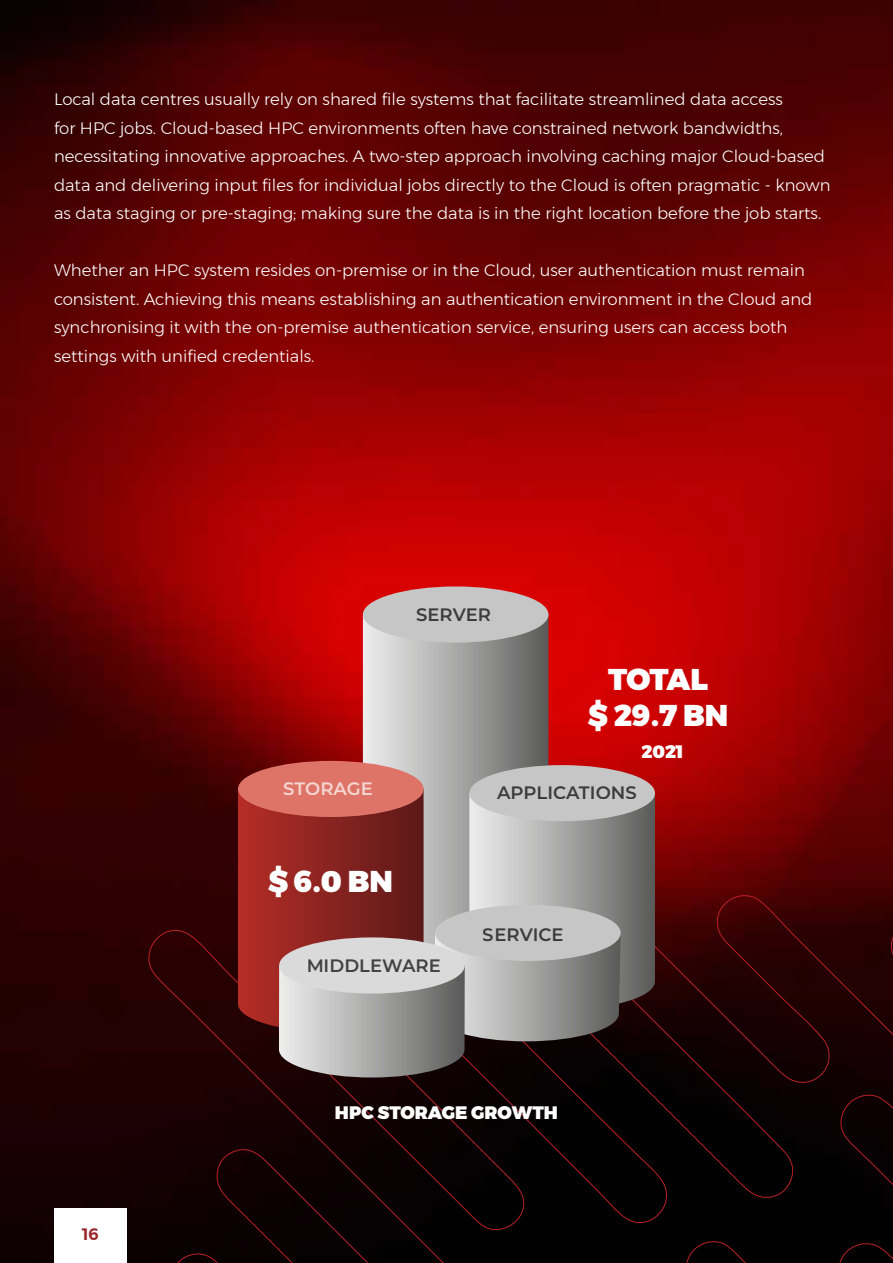
<style>
.page{position:relative;width:893px;height:1263px;background:#fff}
.page>*{position:absolute;margin:0;border:0;box-sizing:border-box;transform-origin:0 0}
.t1{font:900 30px/36px "Montserrat";color:#fff;text-align:center}
.t2{font:600 18px "Montserrat";letter-spacing:.005em;color:#000}
.t3{font:900 18px "Montserrat";color:#fff}
.t4{font:600 18px "Montserrat";color:#fff}
.t5{font:300 16.5px/28.5px "Montserrat";color:#fff}
.t6{font:600 16.5px "Montserrat";color:#99262b}
</style>
<div class="page">
<img style="left:0;top:0;width:893px;height:1263px">
<svg style="left:145px;top:846px;width:748px;height:417px;background:#180101"></svg>
<svg style="left:363px;top:617px;width:185px;height:176px;background:#a7a7a6"></svg>
<div style="left:363px;top:586px;width:185px;height:57px;background:#c6c6c6;border-radius:50%"></div>
<svg style="left:238px;top:792px;width:186px;height:240px;background:#a52822"></svg>
<div style="left:238px;top:761px;width:186px;height:56px;background:#de7467;border-radius:50%"></div>
<div style="left:469px;top:765px;width:186px;height:56px;background:#c6c6c6;border-radius:50%"></div>
<svg style="left:279px;top:793px;width:376px;height:284px;background:#937c7b"></svg>
<div style="left:279px;top:937px;width:186px;height:56px;background:#dadada;border-radius:50%"></div>
<div style="left:54px;top:1209px;width:73px;height:54px;background:#fff"></div>
<p class="t5" style="left:54px;top:85px;width:778px">Local data centres usually rely on shared file systems that facilitate streamlined data access<br>for HPC jobs. Cloud-based HPC environments often have constrained network bandwidths, necessitating innovative approaches. A two-step approach involving caching major Cloud-based data and delivering input files for individual jobs directly to the Cloud is often pragmatic - known as data staging or pre-staging; making sure the data is in the right location before the job starts.</p>
<p class="t5" style="left:54px;top:256px;width:760px">Whether an HPC system resides on-premise or in the Cloud, user authentication must remain consistent. Achieving this means establishing an authentication environment in the Cloud and synchronising it with the on-premise authentication service, ensuring users can access both settings with unified credentials.</p>
<p class="t2" style="left:416px;top:603px;width:76px">SERVER</p>
<h1 class="t1" style="left:588px;top:662px;width:142px">TOTAL<br>$ 29.7 BN</h1>
<p class="t3" style="left:641px;top:737px;width:44px">2021</p>
<p class="t4" style="left:283px;top:776px;width:91px">STORAGE</p>
<p class="t2" style="left:497px;top:780px;width:141px">APPLICATIONS</p>
<h1 class="t1" style="left:268px;top:863px;width:126px">$ 6.0 BN</h1>
<p class="t2" style="left:306px;top:954px;width:136px">MIDDLEWARE</p>
<p class="t2" style="left:483px;top:922px;width:82px">SERVICE</p>
<p class="t6" style="left:82px;top:1221px;width:18px">16</p>
<p class="t3" style="left:335px;top:1097px;width:224px">HPC STORAGE GROWTH</p>
</div>
